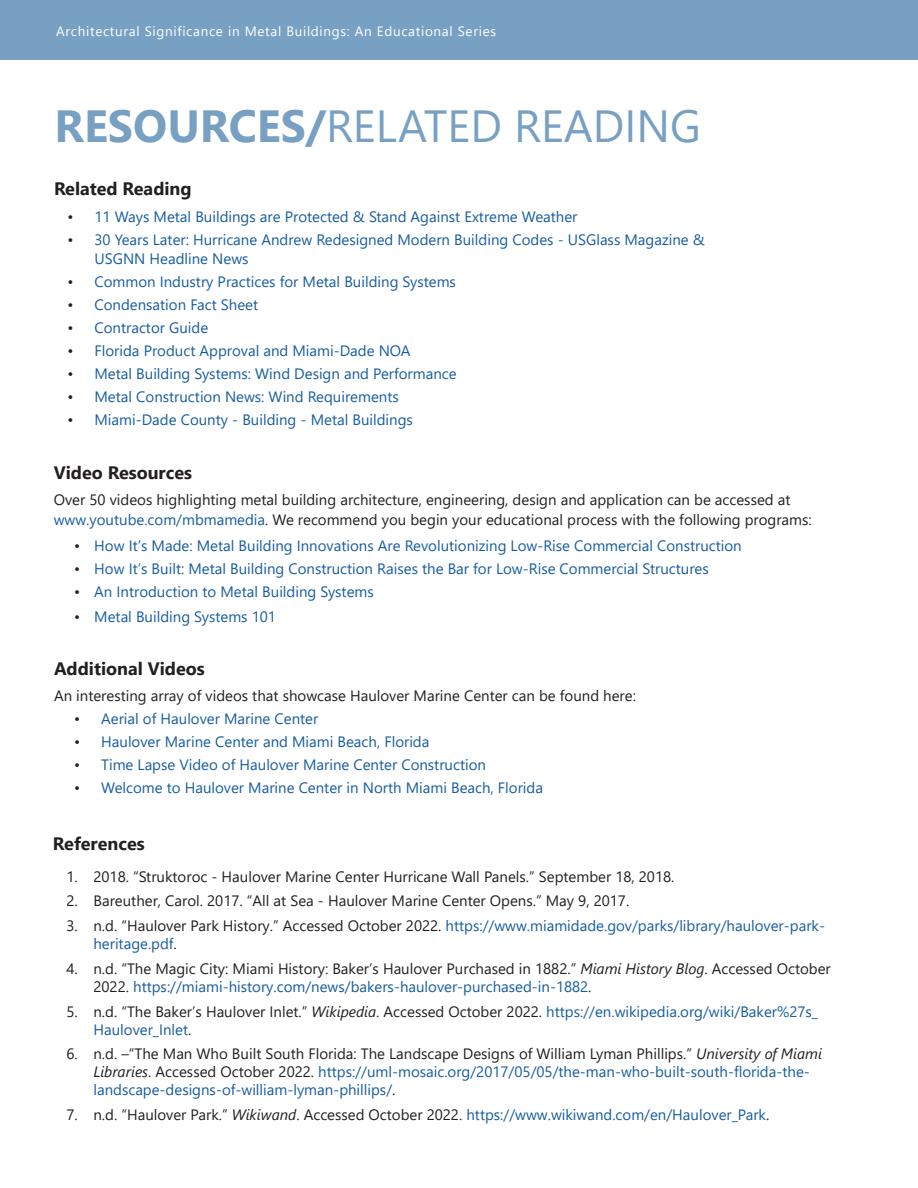
<style>
.page{position:relative;width:918px;height:1188px;background:#fff}
.page>*{position:absolute;margin:0;border:0;box-sizing:border-box;transform-origin:0 0}
.t1{font:45px "Segoe UI";color:#77a0c2}
.t2{font:700 18px "Segoe UI";color:#231f20}
.t3{font:15px/18px "Segoe UI";color:#175d9e}
.t4{font:15px/18px "Segoe UI";color:#231f20}
.t5{font:13.5px "Segoe UI";letter-spacing:.05em;color:#fff}
.s1{font-weight:700}
.s2{color:#231f20}
.s3{color:#175d9e}
.s4{font-style:italic}
.s5{font-style:italic;color:#231f20}
</style>
<div class="page">
<div style="left:0;top:0;width:918px;height:59px;background:#77a0c2"></div>
<p class="t5" style="left:56px;top:18px;width:442px">Architectural Significance in Metal Buildings: An Educational Series</p>
<p class="t1" style="left:55px;top:83px;width:648px"><span class="s1">RESOURCES/</span>RELATED READING</p>
<p class="t2" style="left:54px;top:172px;width:139px">Related Reading</p>
<p class="t3" style="left:68px;top:206px;width:511px"><span class="s2">•</span> 11 Ways Metal Buildings are Protected &amp; Stand Against Extreme Weather</p>
<p class="t3" style="left:94px;top:228px;width:612px;line-height:19.5px;text-indent:-27px"><span class="s2">•</span> 30 Years Later: Hurricane Andrew Redesigned Modern Building Codes - USGlass Magazine &amp;<br>USGNN Headline News</p>
<p class="t3" style="left:68px;top:272px;width:390px"><span class="s2">•</span> Common Industry Practices for Metal Building Systems</p>
<p class="t3" style="left:68px;top:295px;width:192px"><span class="s2">•</span> Condensation Fact Sheet</p>
<p class="t3" style="left:68px;top:318px;width:142px"><span class="s2">•</span> Contractor Guide</p>
<p class="t3" style="left:68px;top:341px;width:345px"><span class="s2">•</span> Florida Product Approval and Miami-Dade NOA</p>
<p class="t3" style="left:68px;top:364px;width:391px"><span class="s2">•</span> Metal Building Systems: Wind Design and Performance</p>
<p class="t3" style="left:68px;top:387px;width:333px"><span class="s2">•</span> Metal Construction News: Wind Requirements</p>
<p class="t3" style="left:68px;top:410px;width:347px"><span class="s2">•</span> Miami-Dade County - Building - Metal Buildings</p>
<p class="t2" style="left:54px;top:456px;width:140px">Video Resources</p>
<p class="t4" style="left:54px;top:489px;width:760px;line-height:19.5px">Over 50 videos highlighting metal building architecture, engineering, design and application can be accessed at <span class="s3">www.youtube.com/mbmamedia</span>. We recommend you begin your educational process with the following programs:</p>
<p class="t3" style="left:74px;top:535px;width:669px"><span class="s2">•</span> How It’s Made: Metal Building Innovations Are Revolutionizing Low-Rise Commercial Construction</p>
<p class="t3" style="left:74px;top:558px;width:636px"><span class="s2">•</span> How It’s Built: Metal Building Construction Raises the Bar for Low-Rise Commercial Structures</p>
<p class="t3" style="left:74px;top:581px;width:301px"><span class="s2">•</span> An Introduction to Metal Building Systems</p>
<p class="t3" style="left:74px;top:606px;width:203px"><span class="s2">•</span> Metal Building Systems 101</p>
<p class="t2" style="left:54px;top:652px;width:152px">Additional Videos</p>
<p class="t4" style="left:54px;top:686px;width:583px">An interesting array of videos that showcase Haulover Marine Center can be found here:</p>
<p class="t3" style="left:74px;top:709px;width:246px"><span class="s2">•</span> Aerial of Haulover Marine Center</p>
<p class="t3" style="left:74px;top:732px;width:357px"><span class="s2">•</span> Haulover Marine Center and Miami Beach, Florida</p>
<p class="t3" style="left:74px;top:755px;width:413px"><span class="s2">•</span> Time Lapse Video of Haulover Marine Center Construction</p>
<p class="t3" style="left:74px;top:778px;width:470px"><span class="s2">•</span> Welcome to Haulover Marine Center in North Miami Beach, Florida</p>
<p class="t2" style="left:53px;top:827px;width:93px">References</p>
<p class="t4" style="left:66px;top:866px;width:610px">1. 2018. “Struktoroc - Haulover Marine Center Hurricane Wall Panels.” September 18, 2018.</p>
<p class="t4" style="left:66px;top:891px;width:564px">2. Bareuther, Carol. 2017. “All at Sea - Haulover Marine Center Opens.” May 9, 2017.</p>
<p class="t3" style="left:93px;top:916px;width:733px;text-indent:-27px"><span class="s2">3. n.d. “Haulover Park History.” Accessed October 2022.</span> https://www.miamidade.gov/parks/library/haulover-park&shy;heritage.pdf<span class="s2">.</span></p>
<p class="t4" style="left:93px;top:958px;width:739px;text-indent:-27px">4. n.d. “The Magic City: Miami History: Baker’s Haulover Purchased in 1882.” <span class="s4">Miami History Blog</span>. Accessed October<br>2022. <span class="s3">https://miami-history.com/news/bakers-haulover-purchased-in-1882</span>.</p>
<p class="t4" style="left:93px;top:1001px;width:726px;text-indent:-27px">5. n.d. “The Baker’s Haulover Inlet.” <span class="s4">Wikipedia</span>. Accessed October 2022. <span class="s3">https://en.wikipedia.org/wiki/Baker%27s_<br>Haulover_Inlet</span>.</p>
<p class="t3" style="left:93px;top:1044px;width:730px;text-indent:-27px"><span class="s2">6. n.d. –“The Man Who Built South Florida: The Landscape Designs of William Lyman Phillips.”</span> <span class="s5">University of Miami<br>Libraries</span><span class="s2">. Accessed October 2022.</span> https://uml-mosaic.org/2017/05/05/the-man-who-built-south-florida-the&shy;landscape-designs-of-william-lyman-phillips/<span class="s2">.</span></p>
<p class="t4" style="left:66px;top:1105px;width:704px">7. n.d. “Haulover Park.” <span class="s4">Wikiwand</span>. Accessed October 2022. <span class="s3">https://www.wikiwand.com/en/Haulover_Park</span>.</p>
</div>
